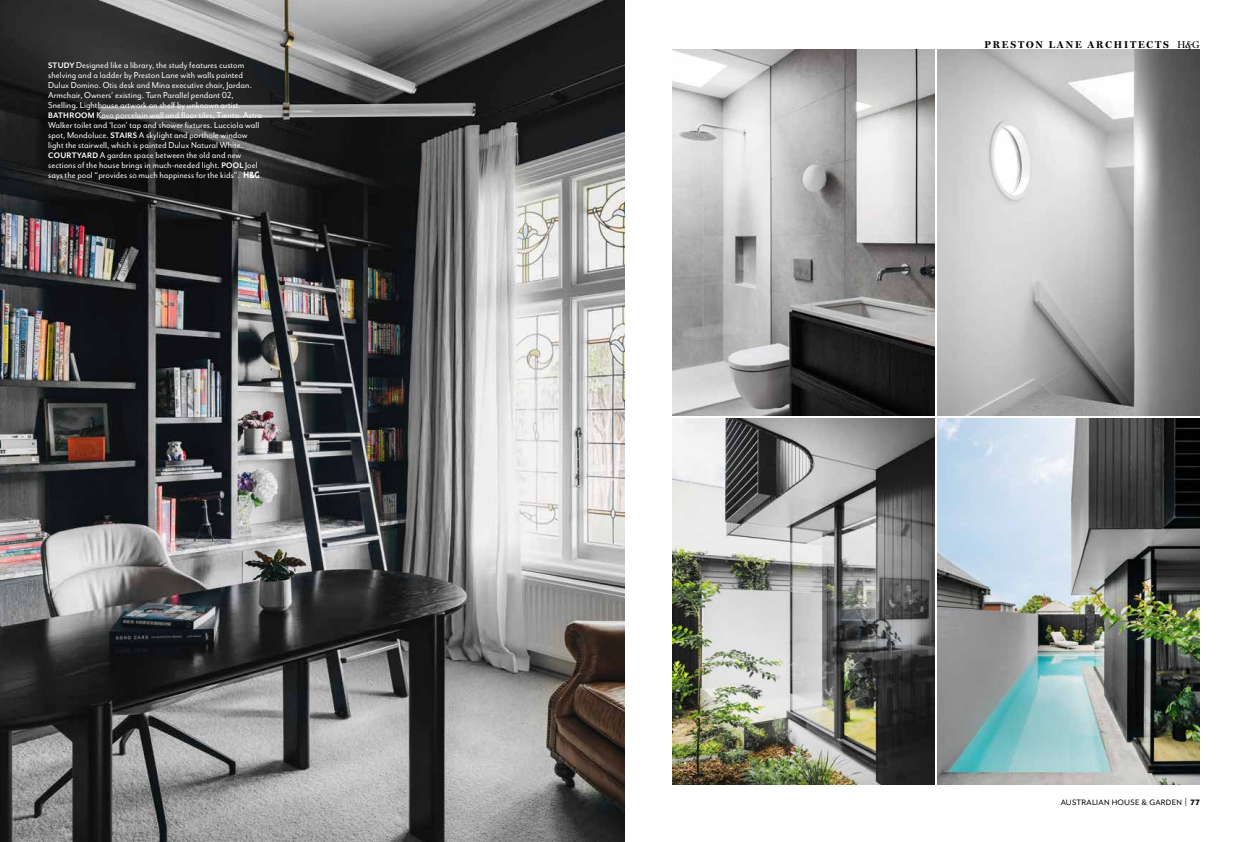
<style>
.page{position:relative;width:1248px;height:842px;background:#fff}
.page>*{position:absolute;margin:0;border:0;box-sizing:border-box;transform-origin:0 0}
.t1{font:10px/10px "Mr Eaves San OT";letter-spacing:.005em;color:#fff;scale:.95 1}
.t2{font:700 10px "Miller Display";letter-spacing:.19em;color:#000}
.t3{font:9px "Mr Eaves Mod OT";letter-spacing:.03em;color:#000}
.s1{font-weight:700;font-size:9.2px}
.s2{font-weight:400}
.s3{font-weight:600;font-style:italic}
.s4{font-family:"Mr Eaves San OT";font-size:10.4px}
.s5{font-weight:800}
</style>
<div class="page">
<img style="left:0;top:0;width:624px;height:842px">
<img style="left:672px;top:418px;width:262px;height:366px">
<img style="left:937px;top:49px;width:262px;height:366px">
<img style="left:672px;top:49px;width:262px;height:366px">
<img style="left:937px;top:418px;width:262px;height:366px">
<svg style="left:244px;top:171px;width:15px;height:7px"></svg>
<p class="t1" style="left:48px;top:60px;width:227px"><span class="s1">STUDY</span> Designed like a library, the study features custom shelving and a ladder by Preston Lane with walls painted Dulux Domino. Otis desk and Mina executive chair, Jardan.<br>Armchair, Owners’ existing. Turn Parallel pendant 02, Snelling. Lighthouse artwork on shelf by unknown artist.<br><span class="s1">BATHROOM</span> Kovo porcelain wall and floor tiles, Tiento. Astra Walker toilet and ‘Icon’ tap and shower fixtures. Lucciola wall spot, Mondoluce. <span class="s1">STAIRS</span> A skylight and porthole window light the stairwell, which is painted Dulux Natural White.<br><span class="s1">COURTYARD</span> A garden space between the old and new sections of the house brings in much-needed light. <span class="s1">POOL</span> Joel says the pool “provides so much happiness for the kids”.</p>
<p class="t2" style="left:984px;top:39px;width:217px">PRESTON LANE ARCHITECTS <span class="s2">H</span><span class="s3">^</span><span class="s2">G</span></p>
<p class="t3" style="left:1060px;top:798px;width:141px">AUSTRALIAN HOUSE &amp; GARDEN <span class="s4">|</span> <span class="s5">77</span></p>
</div>
